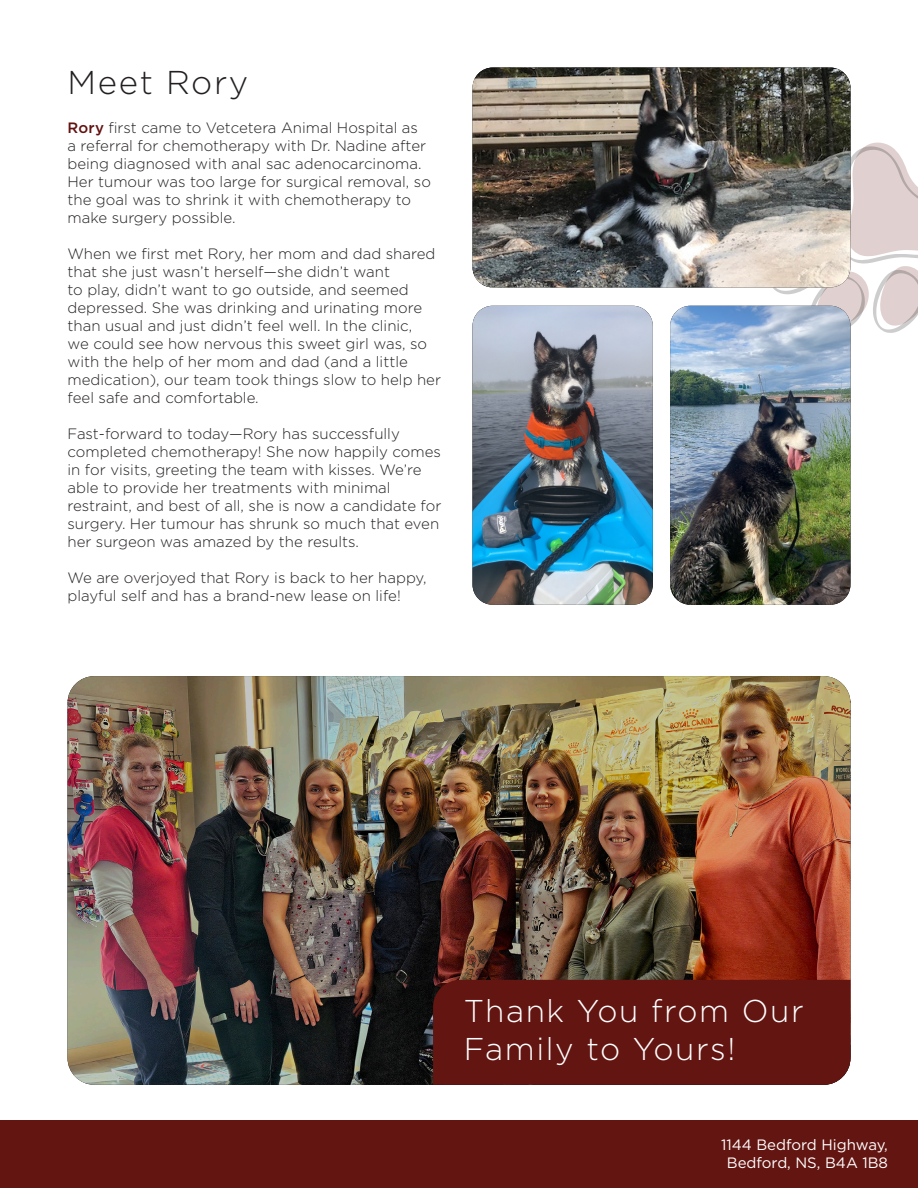
<style>
.page{position:relative;width:918px;height:1188px;background:#fff}
.page>*{position:absolute;margin:0;border:0;box-sizing:border-box;transform-origin:0 0}
.t1{font:300 33px "Gotham";letter-spacing:.05em;color:#231f20}
.t2{font:300 31.5px/37.8px "Gotham";letter-spacing:.05em;color:#fff}
.t3{font:300 15px/18px "Gotham";color:#231f20}
.t4{font:15px/18px "Gotham";color:#fff;text-align:center}
.s1{font-weight:500;color:#621210}
</style>
<div class="page">
<div style="left:0;top:1120px;width:918px;height:68px;background:#631511"></div>
<img style="left:68px;top:676px;width:782px;height:409px">
<div style="left:433px;top:980px;width:417px;height:105px;background:#631511"></div>
<svg style="left:769px;top:141px;width:149px;height:192px"></svg>
<img style="left:472px;top:68px;width:378px;height:219px">
<img style="left:670px;top:306px;width:180px;height:299px">
<img style="left:472px;top:306px;width:181px;height:299px">
<p class="t1" style="left:68px;top:61px;width:182px">Meet Rory</p>
<p class="t3" style="left:68px;top:118px;width:365px"><span class="s1">Rory</span> first came to Vetcetera Animal Hospital as<br>a referral for chemotherapy with Dr. Nadine after being diagnosed with anal sac adenocarcinoma.<br>Her tumour was too large for surgical removal, so the goal was to shrink it with chemotherapy to make surgery possible.</p>
<p class="t3" style="left:68px;top:244px;width:375px">When we first met Rory, her mom and dad shared that she just wasn’t herself—she didn’t want<br>to play, didn’t want to go outside, and seemed depressed. She was drinking and urinating more than usual and just didn’t feel well. In the clinic,<br>we could see how nervous this sweet girl was, so with the help of her mom and dad (and a little medication), our team took things slow to help her feel safe and comfortable.</p>
<p class="t3" style="left:68px;top:424px;width:375px">Fast-forward to today—Rory has successfully completed chemotherapy! She now happily comes in for visits, greeting the team with kisses. We’re able to provide her treatments with minimal restraint, and best of all, she is now a candidate for surgery. Her tumour has shrunk so much that even her surgeon was amazed by the results.</p>
<p class="t3" style="left:68px;top:568px;width:360px">We are overjoyed that Rory is back to her happy, playful self and has a brand-new lease on life!</p>
<p class="t2" style="left:464px;top:991px;width:341px">Thank You from Our<br>Family to Yours!</p>
<p class="t4" style="left:721px;top:1135px;width:168px">1144 Bedford Highway,<br>Bedford, NS, B4A 1B8</p>
</div>
